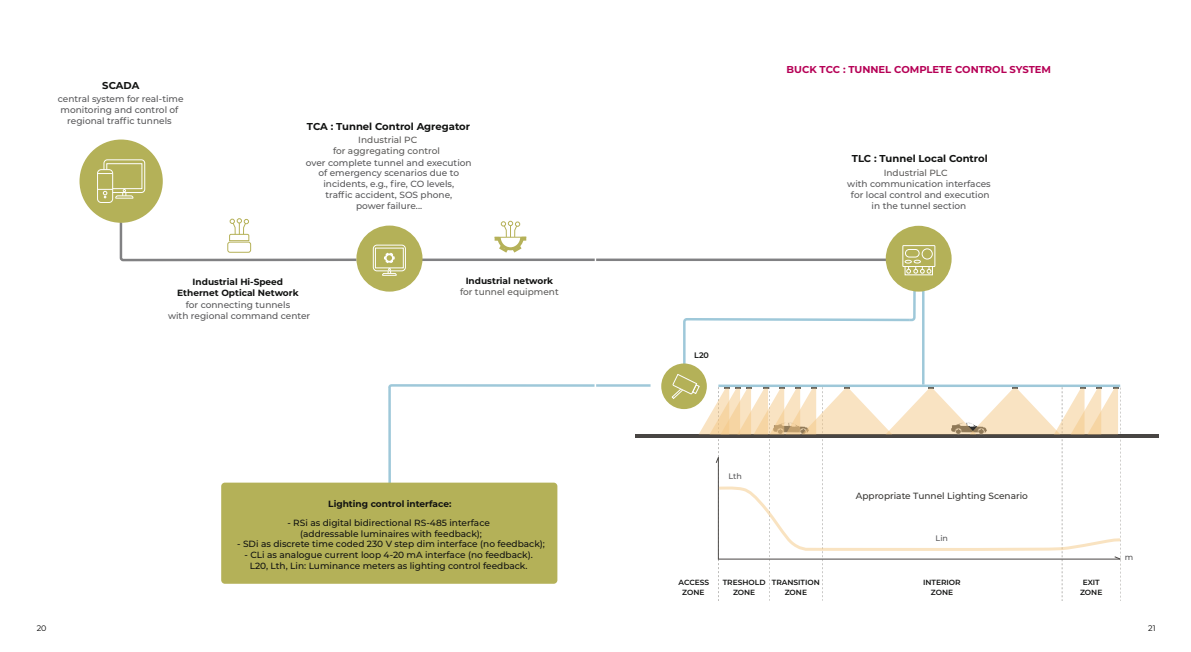
<style>
.page{position:relative;width:1191px;height:652px;background:#fff}
.page>*{position:absolute;margin:0;border:0;box-sizing:border-box;transform-origin:0 0}
.t1{font:700 10px "Montserrat";color:#111211}
.t2{font:700 10px "Montserrat";color:#b60056}
.t3{font:500 9px/10.8px "Montserrat";color:#58585a;text-align:center}
.t4{font:500 9px/10.8px "Montserrat";color:#111211;text-align:center}
.t5{font:700 9px/10.8px "Montserrat";color:#111211;text-align:center}
.t6{font:500 9px "Montserrat";color:#5b5a58}
.t7{font:500 9px "Montserrat";color:#373532}
.t8{font:500 9px "Montserrat";color:#5c5a58}
.t9{font:500 8px "Montserrat";color:#58585a}
.t10{font:8px "Montserrat";color:#000}
.t11{font:300 8px "DIN Pro";color:#000}
.t12{font:600 8px "Montserrat";color:#111211}
.t13{font:600 7.5px/10.4px "Montserrat";color:#111211;text-align:center}
</style>
<div class="page">
<div style="left:79px;top:140px;width:84px;height:83px;background:#b4b158;border-radius:50%"></div>
<div style="left:97px;top:169px;width:16px;height:34px;border:1px solid #fff;border-radius:4px"></div>
<svg style="left:98px;top:159px;width:47px;height:40px"></svg>
<hr style="left:422px;top:259px;width:173px;height:2px;background:#58585a">
<div style="left:356px;top:226px;width:66px;height:66px;background:#b4b158;border-radius:50%"></div>
<svg style="left:382px;top:252px;width:15px;height:24px"></svg>
<div style="left:373px;top:245px;width:33px;height:26px;border:1px solid #fff;border-radius:4px"></div>
<div style="left:375px;top:248px;width:29px;height:20px;border:1px solid #fff"></div>
<svg style="left:120px;top:218px;width:236px;height:43px"></svg>
<svg style="left:494px;top:221px;width:32px;height:32px"></svg>
<hr style="left:494px;top:237px;width:32px;height:1px;background:#b5b158">
<svg style="left:388px;top:384px;width:206px;height:99px"></svg>
<div style="left:221px;top:483px;width:336px;height:101px;background:#b4b158;border-radius:4px"></div>
<svg style="left:683px;top:292px;width:232px;height:71px"></svg>
<hr style="left:596px;top:259px;width:292px;height:2px;background:#58585a">
<hr style="left:635px;top:435px;width:523px;height:3px;background:#484543">
<hr style="left:922px;top:290px;width:2px;height:95px;background:#7eb6cd">
<div style="left:885px;top:226px;width:66px;height:66px;background:#b4b158;border-radius:50%"></div>
<div style="left:902px;top:245px;width:33px;height:22px;border:1px solid #fff"></div>
<div style="left:904px;top:266px;width:29px;height:9px;border:1px solid #fff"></div>
<div style="left:905px;top:249px;width:14px;height:9px;border:1px solid #fff;border-radius:4px"></div>
<div style="left:921px;top:248px;width:11px;height:12px;border:1px solid #fff;border-radius:50%"></div>
<svg style="left:904px;top:260px;width:27px;height:14px"></svg>
<hr style="left:596px;top:384px;width:54px;height:3px;background:#80b6cd">
<div style="left:661px;top:363px;width:46px;height:46px;background:#b4b158;border-radius:50%"></div>
<svg style="left:671px;top:373px;width:450px;height:228px"></svg>
<p class="t1" style="left:102px;top:79px;width:39px">SCADA</p>
<p class="t3" style="left:58px;top:93px;width:127px">central system for real-time monitoring and control of regional traffic tunnels</p>
<p class="t1" style="left:307px;top:119px;width:165px">TCA : Tunnel Control Agregator</p>
<p class="t8" style="left:358px;top:133px;width:60px">Industrial PC</p>
<p class="t6" style="left:333px;top:144px;width:108px">for aggregating control</p>
<p class="t3" style="left:306px;top:157px;width:167px">over complete tunnel and execution of emergency scenarios due to incidents, e.g., fire, CO levels,<br>traffic accident, SOS phone,<br>power failure...</p>
<p class="t5" style="left:177px;top:276px;width:123px">Industrial Hi-Speed<br>Ethernet Optical Network</p>
<p class="t3" style="left:168px;top:299px;width:144px">for connecting tunnels<br>with regional command center</p>
<p class="t5" style="left:465px;top:275px;width:89px">Industrial network</p>
<p class="t6" style="left:460px;top:285px;width:100px">for tunnel equipment</p>
<p class="t5" style="left:328px;top:498px;width:125px">Lighting control interface:</p>
<p class="t4" style="left:287px;top:517px;width:204px">- RSi as digital bidirectional RS-485 interface (addressable luminaires with feedback);</p>
<p class="t4" style="left:237px;top:538px;width:309px">- SDi as discrete time coded 230 V step dim interface (no feedback);</p>
<p class="t4" style="left:244px;top:549px;width:290px">- CLi as analogue current loop 4-20 mA interface (no feedback).<br>L20, Lth, Lin: Luminance meters as lighting control feedback.</p>
<p class="t2" style="left:786px;top:62px;width:266px">BUCK TCC : TUNNEL COMPLETE CONTROL SYSTEM</p>
<p class="t1" style="left:852px;top:151px;width:137px">TLC : Tunnel Local Control</p>
<p class="t8" style="left:883px;top:167px;width:66px">Industrial PLC</p>
<p class="t3" style="left:847px;top:178px;width:145px">with communication interfaces for local control and execution in the tunnel section</p>
<p class="t12" style="left:694px;top:350px;width:16px">L20</p>
<p class="t9" style="left:728px;top:470px;width:15px">Lth</p>
<p class="t7" style="left:856px;top:490px;width:174px">Appropriate Tunnel Lighting Scenario</p>
<p class="t9" style="left:935px;top:533px;width:14px">Lin</p>
<p class="t13" style="left:678px;top:576px;width:32px">ACCESS<br>ZONE</p>
<p class="t13" style="left:722px;top:577px;width:44px">TRESHOLD<br>ZONE</p>
<p class="t13" style="left:772px;top:577px;width:50px">TRANSITION<br>ZONE</p>
<p class="t13" style="left:1080px;top:577px;width:24px">EXIT<br>ZONE</p>
<p class="t13" style="left:923px;top:577px;width:39px">INTERIOR<br>ZONE</p>
<p class="t9" style="left:1125px;top:551px;width:10px">m</p>
<p class="t11" style="left:40px;top:622px;width:6px">0</p>
<p class="t11" style="left:1146px;top:622px;width:10px">21</p>
<p class="t10" style="left:37px;top:622px;width:11px">20</p>
<p class="t10" style="left:1148px;top:622px;width:9px">21</p>
</div>
